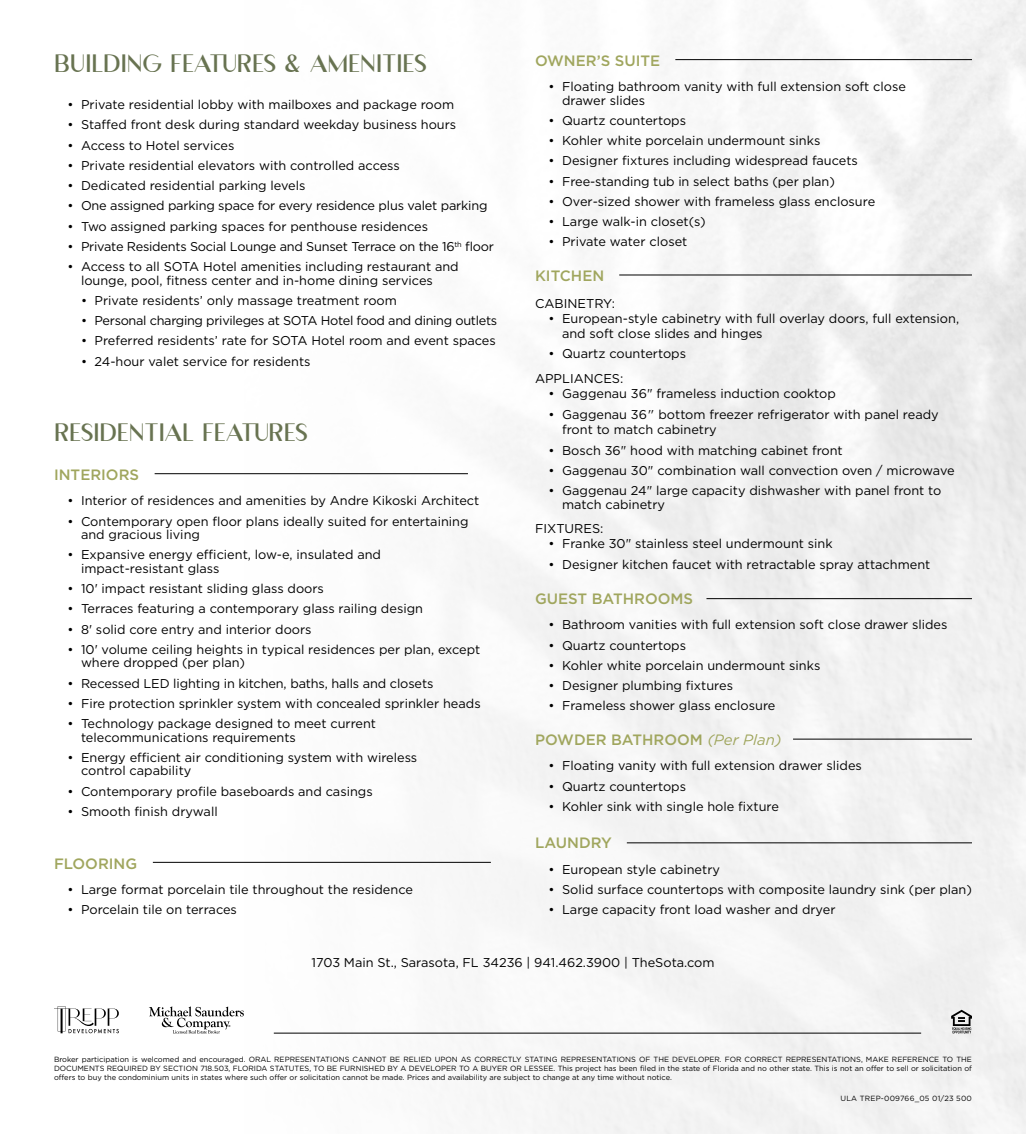
<style>
.page{position:relative;width:1026px;height:1134px;background:#fff}
.page>*{position:absolute;margin:0;border:0;box-sizing:border-box;transform-origin:0 0}
.t1{font:24px "Abigral";letter-spacing:-.03em;color:#687351}
.t2{font:500 15px "Gotham";color:#a0a65e}
.t3{font:12.75px/13.5px "Gotham";color:#000}
.t4{font:12.75px "Gotham";letter-spacing:-.02em;color:#000}
.t5{font:12.75px "Gotham";letter-spacing:-.025em;color:#000}
.t6{font:7.5px/9px "Gotham";color:#000;text-align:justify}
.t7{font:7.5px "Gotham";letter-spacing:.025em;color:#000}
.t8{font:2.55px "Futura";color:#000}
.s1{font-weight:400;font-style:italic}
</style>
<div class="page">
<img style="left:236px;top:0;width:790px;height:1134px">
<hr style="left:675px;top:59px;width:297px;height:1px;background:#000">
<hr style="left:155px;top:473px;width:313px;height:1px;background:#000">
<svg style="left:951px;top:1010px;width:21px;height:24px"></svg>
<svg style="left:54px;top:1006px;width:65px;height:27px"></svg>
<svg style="left:149px;top:1006px;width:95px;height:28px"></svg>
<hr style="left:274px;top:1033px;width:647px;height:1px;background:#000">
<hr style="left:153px;top:862px;width:338px;height:1px;background:#000">
<hr style="left:706px;top:598px;width:266px;height:1px;background:#000">
<hr style="left:793px;top:739px;width:179px;height:1px;background:#000">
<hr style="left:627px;top:843px;width:345px;height:1px;background:#000">
<hr style="left:619px;top:275px;width:353px;height:1px;background:#000">
<h1 class="t1" style="left:54px;top:42px;width:375px">BUILDING FEATURES &amp; AMENITIES</h1>
<p class="t3" style="left:68px;top:98px;width:388px">• Private residential lobby with mailboxes and package room</p>
<p class="t3" style="left:68px;top:118px;width:390px">• Staffed front desk during standard weekday business hours</p>
<p class="t3" style="left:68px;top:138px;width:168px">• Access to Hotel services</p>
<p class="t3" style="left:68px;top:158px;width:334px">• Private residential elevators with controlled access</p>
<p class="t3" style="left:68px;top:179px;width:240px">• Dedicated residential parking levels</p>
<p class="t3" style="left:68px;top:199px;width:422px">• One assigned parking space for every residence plus valet parking</p>
<p class="t3" style="left:68px;top:219px;width:362px">• Two assigned parking spaces for penthouse residences</p>
<p class="t4" style="left:68px;top:238px;width:428px">• Private Residents Social Lounge and Sunset Terrace on the 16<sup>th</sup> floor</p>
<p class="t3" style="left:81px;top:260px;width:379px;text-indent:-14px">• Access to all SOTA Hotel amenities including restaurant and lounge, pool, fitness center and in-home dining services</p>
<p class="t3" style="left:81px;top:293px;width:317px">• Private residents’ only massage treatment room</p>
<p class="t5" style="left:81px;top:313px;width:418px">• Personal charging privileges at SOTA Hotel food and dining outlets</p>
<p class="t3" style="left:81px;top:334px;width:416px">• Preferred residents’ rate for SOTA Hotel room and event spaces</p>
<p class="t3" style="left:81px;top:354px;width:231px">• 24-hour valet service for residents</p>
<h1 class="t1" style="left:54px;top:411px;width:256px">RESIDENTIAL FEATURES</h1>
<p class="t2" style="left:54px;top:465px;width:87px">INTERIORS</p>
<p class="t3" style="left:68px;top:494px;width:413px">• Interior of residences and amenities by Andre Kikoski Architect</p>
<p class="t3" style="left:81px;top:514px;width:389px;text-indent:-14px">• Contemporary open floor plans ideally suited for entertaining and gracious living</p>
<p class="t3" style="left:81px;top:548px;width:302px;text-indent:-14px">• Expansive energy efficient, low-e, insulated and impact-resistant glass</p>
<p class="t3" style="left:68px;top:582px;width:258px">• 10' impact resistant sliding glass doors</p>
<p class="t3" style="left:68px;top:602px;width:357px">• Terraces featuring a contemporary glass railing design</p>
<p class="t3" style="left:68px;top:622px;width:246px">• 8' solid core entry and interior doors</p>
<p class="t3" style="left:81px;top:642px;width:401px;text-indent:-14px">• 10' volume ceiling heights in typical residences per plan, except where dropped (per plan)</p>
<p class="t3" style="left:68px;top:676px;width:367px">• Recessed LED lighting in kitchen, baths, halls and closets</p>
<p class="t3" style="left:68px;top:696px;width:415px">• Fire protection sprinkler system with concealed sprinkler heads</p>
<p class="t3" style="left:81px;top:717px;width:297px;text-indent:-14px">• Technology package designed to meet current telecommunications requirements</p>
<p class="t3" style="left:81px;top:750px;width:338px;text-indent:-14px">• Energy efficient air conditioning system with wireless control capability</p>
<p class="t3" style="left:68px;top:784px;width:307px">• Contemporary profile baseboards and casings</p>
<p class="t3" style="left:68px;top:804px;width:152px">• Smooth finish drywall</p>
<p class="t2" style="left:54px;top:854px;width:85px">FLOORING</p>
<p class="t3" style="left:68px;top:882px;width:347px">• Large format porcelain tile throughout the residence</p>
<p class="t3" style="left:68px;top:903px;width:171px">• Porcelain tile on terraces</p>
<p class="t2" style="left:535px;top:51px;width:127px">OWNER’S SUITE</p>
<p class="t3" style="left:562px;top:80px;width:345px;text-indent:-14px">• Floating bathroom vanity with full extension soft close drawer slides</p>
<p class="t3" style="left:549px;top:113px;width:139px">• Quartz countertops</p>
<p class="t3" style="left:549px;top:134px;width:273px">• Kohler white porcelain undermount sinks</p>
<p class="t3" style="left:549px;top:154px;width:311px">• Designer fixtures including widespread faucets</p>
<p class="t3" style="left:549px;top:174px;width:288px">• Free-standing tub in select baths (per plan)</p>
<p class="t3" style="left:549px;top:194px;width:328px">• Over-sized shower with frameless glass enclosure</p>
<p class="t3" style="left:549px;top:215px;width:159px">• Large walk-in closet(s)</p>
<p class="t3" style="left:549px;top:235px;width:140px">• Private water closet</p>
<p class="t2" style="left:535px;top:266px;width:71px">KITCHEN</p>
<p class="t3" style="left:535px;top:296px;width:82px">CABINETRY:</p>
<p class="t3" style="left:562px;top:310px;width:399px;line-height:15px;text-indent:-14px">• European-style cabinetry with full overlay doors, full extension, and soft close slides and hinges</p>
<p class="t3" style="left:535px;top:341px;width:153px;line-height:24.8px;text-indent:14px">• Quartz countertops<br>APPLIANCES:</p>
<p class="t3" style="left:549px;top:386px;width:289px">• Gaggenau 36" frameless induction cooktop</p>
<p class="t3" style="left:562px;top:407px;width:378px;line-height:15px;text-indent:-14px">• Gaggenau 36" bottom freezer refrigerator with panel ready front to match cabinetry</p>
<p class="t3" style="left:549px;top:443px;width:296px">• Bosch 36" hood with matching cabinet front</p>
<p class="t3" style="left:549px;top:463px;width:408px">• Gaggenau 30" combination wall convection oven / microwave</p>
<p class="t3" style="left:562px;top:484px;width:381px;text-indent:-14px">• Gaggenau 24" large capacity dishwasher with panel front to match cabinetry</p>
<p class="t3" style="left:535px;top:522px;width:70px">FIXTURES:</p>
<p class="t3" style="left:549px;top:537px;width:286px">• Franke 30" stainless steel undermount sink</p>
<p class="t3" style="left:549px;top:557px;width:383px">• Designer kitchen faucet with retractable spray attachment</p>
<p class="t2" style="left:535px;top:589px;width:160px">GUEST BATHROOMS</p>
<p class="t3" style="left:549px;top:618px;width:400px">• Bathroom vanities with full extension soft close drawer slides</p>
<p class="t3" style="left:549px;top:638px;width:139px">• Quartz countertops</p>
<p class="t3" style="left:549px;top:658px;width:273px">• Kohler white porcelain undermount sinks</p>
<p class="t3" style="left:549px;top:679px;width:186px">• Designer plumbing fixtures</p>
<p class="t3" style="left:549px;top:699px;width:228px">• Frameless shower glass enclosure</p>
<p class="t2" style="left:535px;top:730px;width:248px">POWDER BATHROOM <span class="s1">(Per Plan)</span></p>
<p class="t3" style="left:549px;top:759px;width:315px">• Floating vanity with full extension drawer slides</p>
<p class="t3" style="left:549px;top:779px;width:139px">• Quartz countertops</p>
<p class="t3" style="left:549px;top:799px;width:232px">• Kohler sink with single hole fixture</p>
<p class="t2" style="left:535px;top:833px;width:78px">LAUNDRY</p>
<p class="t3" style="left:549px;top:862px;width:173px">• European style cabinetry</p>
<p class="t3" style="left:549px;top:882px;width:425px">• Solid surface countertops with composite laundry sink (per plan)</p>
<p class="t3" style="left:549px;top:903px;width:288px">• Large capacity front load washer and dryer</p>
<p class="t8" style="left:228px;top:1025px;width:4px">®</p>
<p class="t3" style="left:311px;top:955px;width:405px">1703 Main St., Sarasota, FL 34236 | 941.462.3900 | TheSota.com</p>
<p class="t6" style="left:54px;top:1055px;width:920px">Broker participation is welcomed and encouraged. ORAL REPRESENTATIONS CANNOT BE RELIED UPON AS CORRECTLY STATING REPRESENTATIONS OF THE DEVELOPER. FOR CORRECT REPRESENTATIONS, MAKE REFERENCE TO THE DOCUMENTS REQUIRED BY SECTION 718.503, FLORIDA STATUTES, TO BE FURNISHED BY A DEVELOPER TO A BUYER OR LESSEE. This project has been filed in the state of Florida and no other state. This is not an offer to sell or solicitation of offers to buy the condominium units in states where such offer or solicitation cannot be made. Prices and availability are subject to change at any time without notice.</p>
<p class="t7" style="left:841px;top:1094px;width:133px">ULA TREP-009766_05 01/23 500</p>
</div>
